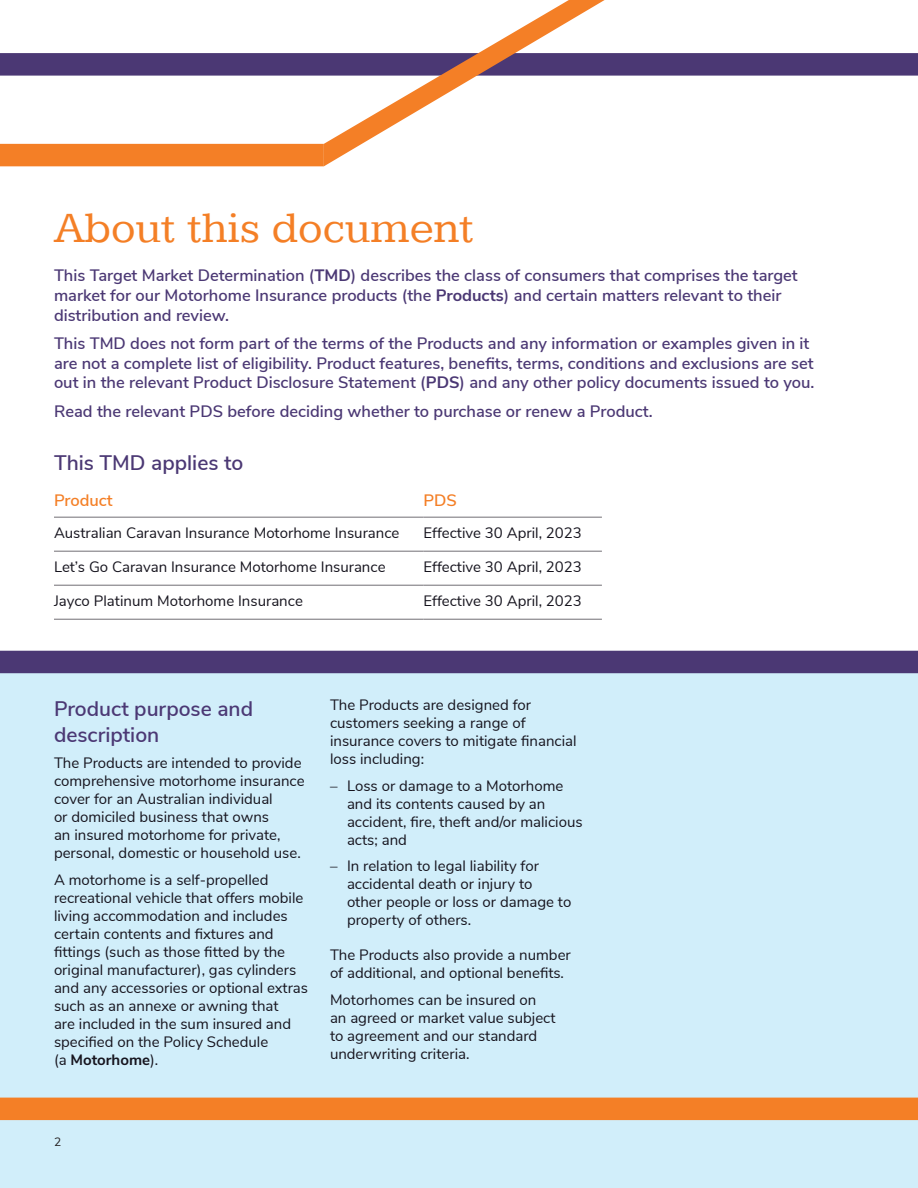
<style>
.page{position:relative;width:918px;height:1188px;background:#fff}
.page>*{position:absolute;margin:0;border:0;box-sizing:border-box;transform-origin:0 0}
.t1{font:45px "Kameron";color:#f47f26}
.t2{font:600 21px/25.2px "Nunito Sans";color:#4b3874}
.t3{font:600 16.5px/19.8px "Nunito Sans";color:#4b3874}
.t4{font:600 16.5px "Nunito Sans";color:#f47f26}
.t5{font:15px/18px "Nunito Sans";color:#16141e}
.t6{font:12px "Nunito Sans";color:#231f20}
.s1{font-weight:700}
</style>
<div class="page">
<div style="left:0;top:667px;width:917px;height:521px;background:#d1eefa"></div>
<hr style="left:54px;top:517px;width:369px;height:1px;background:#716e74">
<hr style="left:423px;top:517px;width:179px;height:1px;background:#716e74">
<hr style="left:54px;top:551px;width:369px;height:1px;background:#716e74">
<hr style="left:423px;top:551px;width:179px;height:1px;background:#716e74">
<hr style="left:54px;top:585px;width:369px;height:1px;background:#716e74">
<hr style="left:423px;top:585px;width:179px;height:1px;background:#716e74">
<hr style="left:54px;top:619px;width:369px;height:1px;background:#716e74">
<hr style="left:423px;top:619px;width:179px;height:1px;background:#716e74">
<div style="left:0;top:651px;width:918px;height:22px;background:#4b3874"></div>
<div style="left:0;top:53px;width:918px;height:23px;background:#4b3874"></div>
<div style="left:0;top:1098px;width:918px;height:22px;background:#f47f26"></div>
<div style="left:0;top:144px;width:324px;height:22px;background:#f47f26"></div>
<svg style="left:324px;top:0;width:281px;height:166px"></svg>
<h1 class="t1" style="left:54px;top:202px;width:421px">About this document</h1>
<p class="t3" style="left:54px;top:264px;width:745px">This Target Market Determination (<span class="s1">TMD</span>) describes the class of consumers that comprises the target market for our Motorhome Insurance products (the <span class="s1">Products</span>) and certain matters relevant to their distribution and review.</p>
<p class="t3" style="left:54px;top:332px;width:762px">This TMD does not form part of the terms of the Products and any information or examples given in it are not a complete list of eligibility. Product features, benefits, terms, conditions and exclusions are set out in the relevant Product Disclosure Statement (<span class="s1">PDS</span>) and any other policy documents issued to you.</p>
<p class="t3" style="left:54px;top:400px;width:600px">Read the relevant PDS before deciding whether to purchase or renew a Product.</p>
<h2 class="t2" style="left:54px;top:449px;width:191px">This TMD applies to</h2>
<p class="t4" style="left:54px;top:488px;width:60px">Product</p>
<p class="t4" style="left:423px;top:488px;width:35px">PDS</p>
<p class="t5" style="left:54px;top:523px;width:347px">Australian Caravan Insurance Motorhome Insurance</p>
<p class="t5" style="left:423px;top:523px;width:160px">Effective 30 April, 2023</p>
<p class="t5" style="left:54px;top:557px;width:333px">Let’s Go Caravan Insurance Motorhome Insurance</p>
<p class="t5" style="left:423px;top:557px;width:160px">Effective 30 April, 2023</p>
<p class="t5" style="left:54px;top:591px;width:250px">Jayco Platinum Motorhome Insurance</p>
<p class="t5" style="left:423px;top:591px;width:160px">Effective 30 April, 2023</p>
<h2 class="t2" style="left:54px;top:695px;width:201px">Product purpose and description</h2>
<p class="t5" style="left:54px;top:753px;width:252px">The Products are intended to provide comprehensive motorhome insurance cover for an Australian individual<br>or domiciled business that owns<br>an insured motorhome for private, personal, domestic or household use.</p>
<p class="t5" style="left:54px;top:869px;width:256px">A motorhome is a self-propelled recreational vehicle that offers mobile living accommodation and includes certain contents and fixtures and fittings (such as those fitted by the original manufacturer), gas cylinders and any accessories or optional extras such as an annexe or awning that<br>are included in the sum insured and specified on the Policy Schedule<br>(a <span class="s1">Motorhome</span>).</p>
<p class="t5" style="left:330px;top:695px;width:248px">The Products are designed for customers seeking a range of insurance covers to mitigate financial loss including:</p>
<p class="t5" style="left:347px;top:776px;width:237px;text-indent:-17px">– Loss or damage to a Motorhome and its contents caused by an accident, fire, theft and/or malicious acts; and</p>
<p class="t5" style="left:347px;top:856px;width:226px;text-indent:-17px">– In relation to legal liability for accidental death or injury to other people or loss or damage to property of others.</p>
<p class="t5" style="left:330px;top:945px;width:242px">The Products also provide a number of additional, and optional benefits.</p>
<p class="t5" style="left:330px;top:990px;width:227px">Motorhomes can be insured on an agreed or market value subject to agreement and our standard underwriting criteria.</p>
<p class="t6" style="left:54px;top:1133px;width:9px">2</p>
</div>
